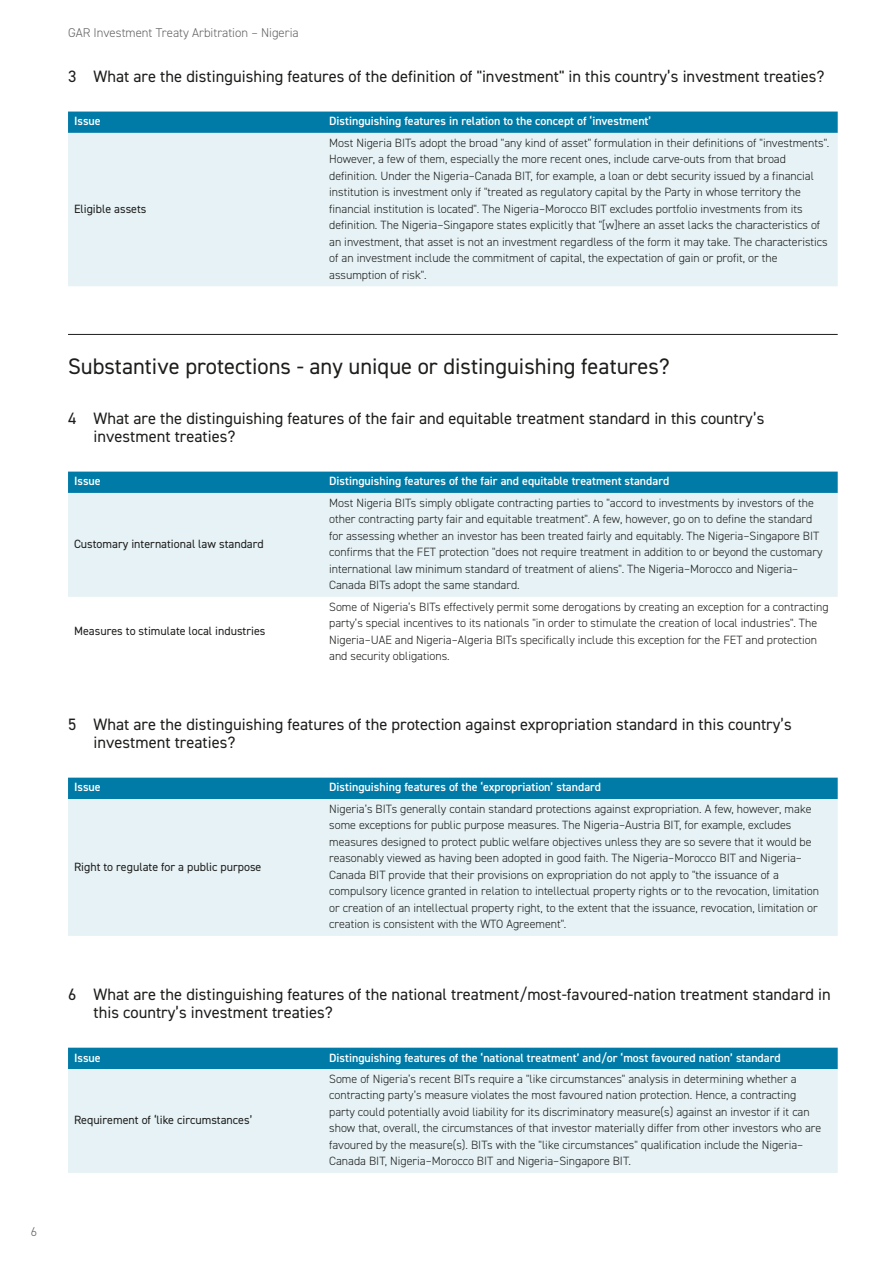
<style>
.page{position:relative;width:893px;height:1263px;background:#fff}
.page>*{position:absolute;margin:0;border:0;box-sizing:border-box;transform-origin:0 0}
.t1{font:22.5px "DIN2014";color:#1d1d1b}
.t2{font:16.5px/18px "DIN2014";color:#1d1d1b}
.t3{font:300 12.75px "DIN2014";color:#646363}
.t4{font:300 12px/16.5px "DIN2014";color:#1d1d1b}
.t5{font:600 12px "DIN2014";color:#fff}
.t6{font:12px "DIN2014";color:#1d1d1b}
</style>
<div class="page">
<hr style="left:68px;top:334px;width:770px;height:1px;background:#1d1d1b">
<div style="left:68px;top:112px;width:770px;height:21px;background:#007aa6"></div>
<div style="left:68px;top:133px;width:770px;height:153px;background:#e6f2f6"></div>
<div style="left:68px;top:472px;width:770px;height:21px;background:#007aa6"></div>
<div style="left:68px;top:493px;width:770px;height:104px;background:#e6f2f6"></div>
<div style="left:68px;top:778px;width:770px;height:21px;background:#007aa6"></div>
<div style="left:68px;top:799px;width:770px;height:137px;background:#e6f2f6"></div>
<div style="left:68px;top:1048px;width:770px;height:21px;background:#007aa6"></div>
<div style="left:68px;top:1069px;width:770px;height:104px;background:#e6f2f6"></div>
<p class="t3" style="left:31px;top:1223px;width:8px">6</p>
<p class="t3" style="left:68px;top:25px;width:232px">GAR Investment Treaty Arbitration – Nigeria</p>
<h2 class="t2" style="left:68px;top:67px;width:758px">3 What are the distinguishing features of the definition of "investment" in this country’s investment treaties?</h2>
<p class="t5" style="left:74px;top:113px;width:28px">Issue</p>
<p class="t5" style="left:329px;top:113px;width:324px">Distinguishing features in relation to the concept of ‘investment’</p>
<p class="t6" style="left:74px;top:201px;width:74px">Eligible assets</p>
<p class="t4" style="left:329px;top:134px;width:502px">Most Nigeria BITs adopt the broad "any kind of asset" formulation in their definitions of "investments".<br>However, a few of them, especially the more recent ones, include carve-outs from that broad definition. Under the Nigeria–Canada BIT, for example, a loan or debt security issued by a financial institution is investment only if "treated as regulatory capital by the Party in whose territory the financial institution is located". The Nigeria–Morocco BIT excludes portfolio investments from its definition. The Nigeria–Singapore states explicitly that "[w]here an asset lacks the characteristics of an investment, that asset is not an investment regardless of the form it may take. The characteristics of an investment include the commitment of capital, the expectation of gain or profit, or the assumption of risk".</p>
<h1 class="t1" style="left:68px;top:352px;width:603px">Substantive protections - any unique or distinguishing features?</h1>
<h2 class="t2" style="left:94px;top:409px;width:672px;text-indent:-26px">4 What are the distinguishing features of the fair and equitable treatment standard in this country’s investment treaties?</h2>
<p class="t5" style="left:74px;top:473px;width:28px">Issue</p>
<p class="t5" style="left:329px;top:473px;width:342px">Distinguishing features of the fair and equitable treatment standard</p>
<p class="t6" style="left:74px;top:536px;width:191px">Customary international law standard</p>
<p class="t6" style="left:74px;top:624px;width:193px">Measures to stimulate local industries</p>
<p class="t4" style="left:329px;top:494px;width:495px">Most Nigeria BITs simply obligate contracting parties to "accord to investments by investors of the other contracting party fair and equitable treatment". A few, however, go on to define the standard for assessing whether an investor has been treated fairly and equitably. The Nigeria–Singapore BIT confirms that the FET protection "does not require treatment in addition to or beyond the customary international law minimum standard of treatment of aliens". The Nigeria–Morocco and Nigeria– Canada BITs adopt the same standard.</p>
<p class="t4" style="left:329px;top:598px;width:501px">Some of Nigeria’s BITs effectively permit some derogations by creating an exception for a contracting party’s special incentives to its nationals "in order to stimulate the creation of local industries". The Nigeria–UAE and Nigeria–Algeria BITs specifically include this exception for the FET and protection and security obligations.</p>
<h2 class="t2" style="left:94px;top:715px;width:700px;text-indent:-26px">5 What are the distinguishing features of the protection against expropriation standard in this country’s investment treaties?</h2>
<p class="t5" style="left:74px;top:779px;width:28px">Issue</p>
<p class="t5" style="left:329px;top:779px;width:274px">Distinguishing features of the ‘expropriation’ standard</p>
<p class="t6" style="left:74px;top:859px;width:189px">Right to regulate for a public purpose</p>
<p class="t4" style="left:329px;top:800px;width:491px">Nigeria’s BITs generally contain standard protections against expropriation. A few, however, make some exceptions for public purpose measures. The Nigeria–Austria BIT, for example, excludes measures designed to protect public welfare objectives unless they are so severe that it would be reasonably viewed as having been adopted in good faith. The Nigeria–Morocco BIT and Nigeria– Canada BIT provide that their provisions on expropriation do not apply to "the issuance of a compulsory licence granted in relation to intellectual property rights or to the revocation, limitation or creation of an intellectual property right, to the extent that the issuance, revocation, limitation or creation is consistent with the WTO Agreement".</p>
<h2 class="t2" style="left:94px;top:985px;width:739px;text-indent:-26px">6 What are the distinguishing features of the national treatment/most-favoured-nation treatment standard in this country’s investment treaties?</h2>
<p class="t5" style="left:74px;top:1049px;width:28px">Issue</p>
<p class="t5" style="left:329px;top:1049px;width:453px">Distinguishing features of the ‘national treatment’ and/or ‘most favoured nation’ standard</p>
<p class="t6" style="left:74px;top:1112px;width:180px">Requirement of ‘like circumstances’</p>
<p class="t4" style="left:329px;top:1070px;width:494px">Some of Nigeria’s recent BITs require a "like circumstances" analysis in determining whether a contracting party’s measure violates the most favoured nation protection. Hence, a contracting party could potentially avoid liability for its discriminatory measure(s) against an investor if it can show that, overall, the circumstances of that investor materially differ from other investors who are favoured by the measure(s). BITs with the "like circumstances" qualification include the Nigeria– Canada BIT, Nigeria–Morocco BIT and Nigeria–Singapore BIT.</p>
</div>
